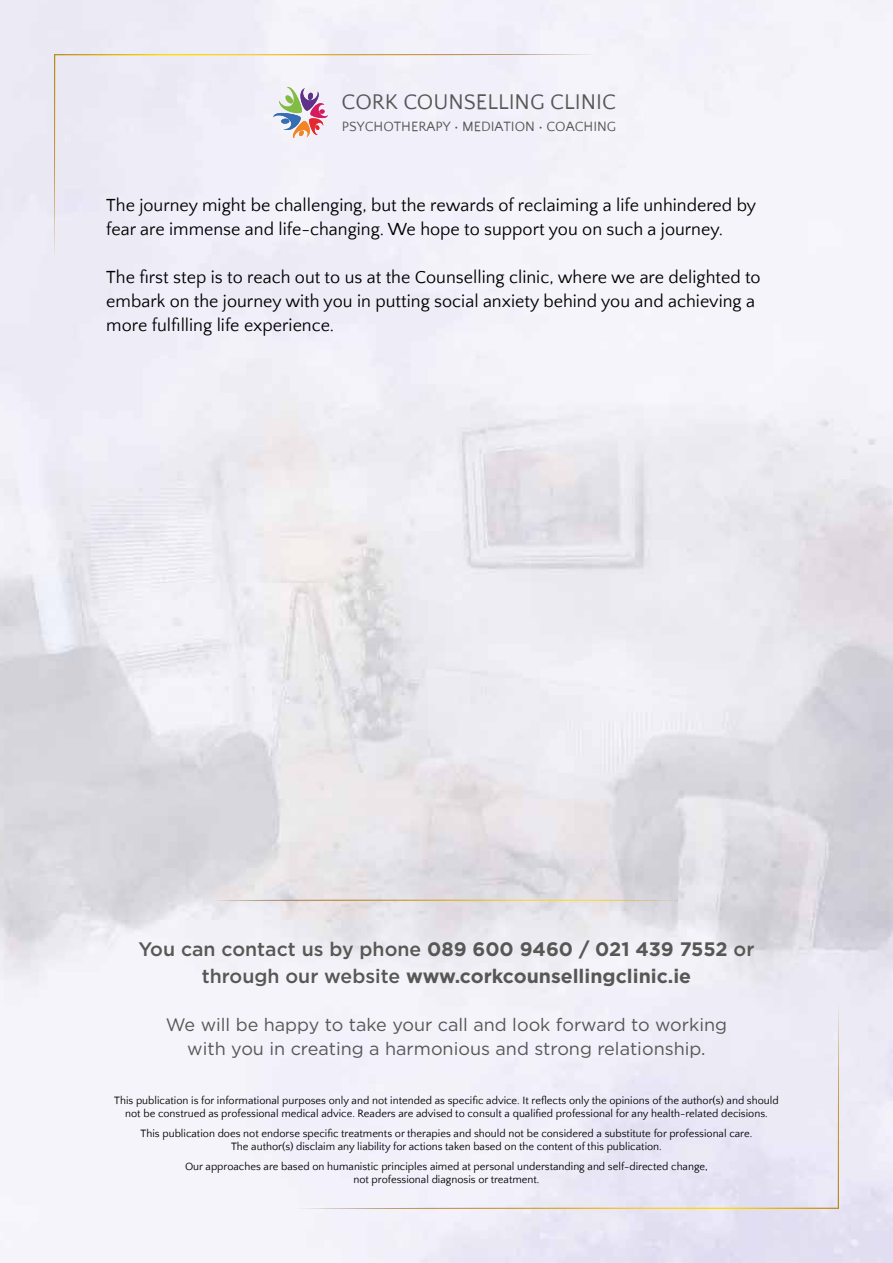
<style>
.page{position:relative;width:893px;height:1263px;background:#fff}
.page>*{position:absolute;margin:0;border:0;box-sizing:border-box;transform-origin:0 0}
.t1{font:21.9px "Quattrocento Sans";color:#575756}
.t2{font:700 19.5px/27px "Gotham";color:#575756;text-align:center}
.t3{font:18px/24px "Quattrocento Sans";color:#000}
.t4{font:18px/24px "Gotham";color:#575756;text-align:center}
.t5{font:13.95px "Quattrocento Sans";color:#575756}
.t6{font:10.95px/13.2px "Quattrocento Sans";color:#000;text-align:center}
.s1{font-weight:500}
</style>
<div class="page">
<svg style="left:294px;top:1003px;width:545px;height:206px"></svg>
<div style="left:54px;top:54px;width:544px;height:206px;background:#f1eff9"></div>
<svg style="left:273px;top:87px;width:55px;height:51px"></svg>
<svg style="left:211px;top:900px;width:471px;height:1px"></svg>
<h1 class="t1" style="left:341px;top:91px;width:276px">CORK COUNSELLING CLINIC</h1>
<p class="t5" style="left:342px;top:119px;width:276px">PSYCHOTHERAPY • MEDIATION • COACHING</p>
<h3 class="t3" style="left:106px;top:194px;width:651px">The journey might be challenging, but the rewards of reclaiming a life unhindered by fear are immense and life-changing. We hope to support you on such a journey.</h3>
<h3 class="t3" style="left:106px;top:266px;width:656px">The first step is to reach out to us at the Counselling clinic, where we are delighted to embark on the journey with you in putting social anxiety behind you and achieving a more fulfilling life experience.</h3>
<h2 class="t2" style="left:138px;top:936px;width:618px"><span class="s1">You can contact us by phone</span> 089 600 9460 / 021 439 7552 <span class="s1">or through our website</span> www.corkcounsellingclinic.ie</h2>
<h3 class="t4" style="left:166px;top:1013px;width:563px">We will be happy to take your call and look forward to working with you in creating a harmonious and strong relationship.</h3>
<p class="t6" style="left:114px;top:1094px;width:666px">This publication is for informational purposes only and not intended as specific advice. It reflects only the opinions of the author(s) and should not be construed as professional medical advice. Readers are advised to consult a qualified professional for any health-related decisions.</p>
<p class="t6" style="left:141px;top:1127px;width:613px">This publication does not endorse specific treatments or therapies and should not be considered a substitute for professional care.<br>The author(s) disclaim any liability for actions taken based on the content of this publication.</p>
<p class="t6" style="left:185px;top:1160px;width:524px">Our approaches are based on humanistic principles aimed at personal understanding and self-directed change, not professional diagnosis or treatment.</p>
</div>
